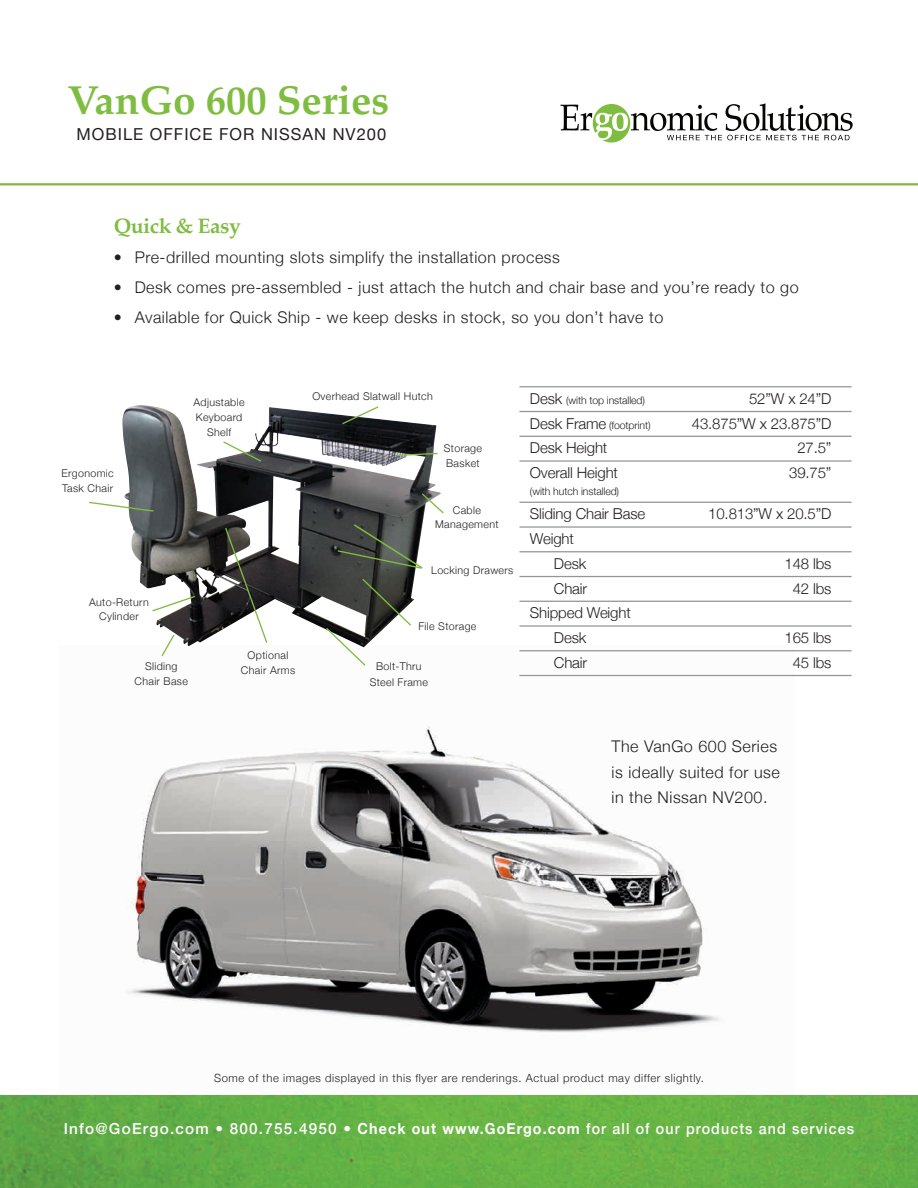
<style>
.page{position:relative;width:918px;height:1188px;background:#fff}
.page>*{position:absolute;margin:0;border:0;box-sizing:border-box;transform-origin:0 0}
.Not_Underline{font:700 40.5px "Palatino";color:#7fbd41}
.Not_Underline-2{font:700 21px "Palatino";letter-spacing:-.02em;color:#7fbd41}
.Not_Underline-3{font:16.5px "Helvetica Neue";letter-spacing:.06em;color:#231f20}
.Not_Underline-4{font:300 16.2px "Helvetica Neue";letter-spacing:.03em;color:#231f20}
.Not_Underline-5{font:500 15.3px "Helvetica Neue";letter-spacing:.08em;color:#fff}
.Not_Underline-6{font:300 15px "Helvetica Neue";letter-spacing:-.01em;color:#231f20}
.Not_Underline-7{font:300 11.25px "Helvetica Neue";letter-spacing:.05em;color:#231f20}
.Not_Underline-8{font:300 10.65px "Helvetica Neue";letter-spacing:.03em;color:#231f20}
.t1{font:300 10.5px "Helvetica Neue";letter-spacing:-.01em;color:#231f20}
.s1{font-size:15px}
.s2{font-weight:700}
</style>
<div class="page">
<img style="left:58px;top:651px;width:737px;height:445px">
<hr style="left:519px;top:386px;width:333px;height:1px;background:#939598">
<hr style="left:519px;top:411px;width:333px;height:1px;background:#939598">
<hr style="left:519px;top:436px;width:333px;height:1px;background:#939598">
<hr style="left:519px;top:460px;width:333px;height:2px;background:#939598">
<hr style="left:519px;top:502px;width:333px;height:1px;background:#939598">
<hr style="left:519px;top:526px;width:333px;height:2px;background:#939598">
<hr style="left:519px;top:551px;width:333px;height:1px;background:#939598">
<hr style="left:519px;top:576px;width:333px;height:1px;background:#939598">
<hr style="left:519px;top:601px;width:333px;height:1px;background:#939598">
<hr style="left:519px;top:625px;width:333px;height:2px;background:#939598">
<hr style="left:519px;top:650px;width:333px;height:1px;background:#939598">
<hr style="left:519px;top:675px;width:333px;height:1px;background:#939598">
<img style="left:0;top:1096px;width:918px;height:92px">
<svg style="left:561px;top:103px;width:292px;height:40px"></svg>
<hr style="left:0;top:183px;width:918px;height:2px;background:#7fbd41">
<img style="left:122px;top:405px;width:316px;height:242px">
<svg style="left:89px;top:501px;width:66px;height:12px"></svg>
<svg style="left:222px;top:440px;width:41px;height:23px"></svg>
<svg style="left:341px;top:405px;width:39px;height:20px"></svg>
<svg style="left:396px;top:452px;width:42px;height:5px"></svg>
<svg style="left:420px;top:492px;width:24px;height:23px"></svg>
<svg style="left:160px;top:633px;width:16px;height:25px"></svg>
<svg style="left:151px;top:595px;width:45px;height:18px"></svg>
<svg style="left:336px;top:523px;width:88px;height:47px;background:#4f554d"></svg>
<svg style="left:325px;top:577px;width:88px;height:90px"></svg>
<svg style="left:224px;top:526px;width:44px;height:118px"></svg>
<p class="Not_Underline" style="left:68px;top:66px;width:323px">VanGo 600 Series</p>
<p class="Not_Underline-3" style="left:77px;top:122px;width:311px">MOBILE OFFICE FOR NISSAN NV200</p>
<p class="Not_Underline-2" style="left:114px;top:208px;width:129px">Quick &amp; Easy</p>
<p class="Not_Underline-4" style="left:114px;top:244px;width:448px">• Pre-drilled mounting slots simplify the installation process</p>
<p class="Not_Underline-4" style="left:114px;top:274px;width:686px">• Desk comes pre-assembled - just attach the hutch and chair base and you’re ready to go</p>
<p class="Not_Underline-4" style="left:114px;top:304px;width:551px">• Available for Quick Ship - we keep desks in stock, so you don’t have to</p>
<p class="Not_Underline-8" style="left:61px;top:464px;width:54px">Ergonomic</p>
<p class="Not_Underline-8" style="left:62px;top:479px;width:52px">Task Chair</p>
<p class="Not_Underline-8" style="left:89px;top:593px;width:61px">Auto-Return</p>
<p class="Not_Underline-8" style="left:99px;top:608px;width:41px">Cylinder</p>
<p class="Not_Underline-8" style="left:194px;top:394px;width:53px">Adjustable</p>
<p class="Not_Underline-8" style="left:196px;top:409px;width:48px">Keyboard</p>
<p class="Not_Underline-8" style="left:207px;top:423px;width:26px">Shelf</p>
<p class="Not_Underline-8" style="left:145px;top:658px;width:34px">Sliding</p>
<p class="Not_Underline-8" style="left:135px;top:672px;width:55px">Chair Base</p>
<p class="Not_Underline-8" style="left:248px;top:647px;width:42px">Optional</p>
<p class="Not_Underline-8" style="left:241px;top:662px;width:56px">Chair Arms</p>
<p class="Not_Underline-8" style="left:312px;top:388px;width:122px">Overhead Slatwall Hutch</p>
<p class="Not_Underline-8" style="left:444px;top:440px;width:40px">Storage</p>
<p class="Not_Underline-8" style="left:446px;top:454px;width:35px">Basket</p>
<p class="Not_Underline-8" style="left:453px;top:501px;width:30px">Cable</p>
<p class="Not_Underline-8" style="left:435px;top:516px;width:65px">Management</p>
<p class="Not_Underline-8" style="left:431px;top:562px;width:84px">Locking Drawers</p>
<p class="Not_Underline-8" style="left:418px;top:618px;width:60px">File Storage</p>
<p class="Not_Underline-8" style="left:376px;top:658px;width:47px">Bolt-Thru</p>
<p class="Not_Underline-8" style="left:370px;top:674px;width:60px">Steel Frame</p>
<p class="t1" style="left:530px;top:392px;width:117px"><span class="s1">Desk</span> (with top installed)</p>
<p class="Not_Underline-6" style="left:749px;top:386px;width:84px">52”W x 24”D</p>
<p class="t1" style="left:530px;top:416px;width:122px"><span class="s1">Desk Frame</span> (footprint)</p>
<p class="Not_Underline-6" style="left:692px;top:411px;width:141px">43.875”W x 23.875”D</p>
<p class="Not_Underline-6" style="left:530px;top:436px;width:79px">Desk Height</p>
<p class="Not_Underline-6" style="left:797px;top:436px;width:36px">27.5”</p>
<p class="Not_Underline-6" style="left:530px;top:461px;width:90px">Overall Height</p>
<p class="Not_Underline-6" style="left:789px;top:461px;width:44px">39.75”</p>
<p class="t1" style="left:530px;top:482px;width:91px">(with hutch installed)</p>
<p class="Not_Underline-6" style="left:530px;top:502px;width:117px">Sliding Chair Base</p>
<p class="Not_Underline-6" style="left:708px;top:502px;width:125px">10.813”W x 20.5”D</p>
<p class="Not_Underline-6" style="left:530px;top:527px;width:45px">Weight</p>
<p class="Not_Underline-6" style="left:554px;top:551px;width:34px">Desk</p>
<p class="Not_Underline-6" style="left:785px;top:551px;width:48px">148 lbs</p>
<p class="Not_Underline-6" style="left:554px;top:576px;width:35px">Chair</p>
<p class="Not_Underline-6" style="left:793px;top:576px;width:40px">42 lbs</p>
<p class="Not_Underline-6" style="left:530px;top:601px;width:102px">Shipped Weight</p>
<p class="Not_Underline-6" style="left:554px;top:626px;width:34px">Desk</p>
<p class="Not_Underline-6" style="left:785px;top:626px;width:48px">165 lbs</p>
<p class="Not_Underline-6" style="left:554px;top:650px;width:35px">Chair</p>
<p class="Not_Underline-6" style="left:793px;top:650px;width:40px">45 lbs</p>
<p class="Not_Underline-4" style="left:612px;top:733px;width:167px">The VanGo 600 Series</p>
<p class="Not_Underline-4" style="left:612px;top:759px;width:170px">is ideally suited for use</p>
<p class="Not_Underline-4" style="left:612px;top:784px;width:157px">in the Nissan NV200.</p>
<p class="Not_Underline-7" style="left:214px;top:1069px;width:491px">Some of the images displayed in this flyer are renderings. Actual product may differ slightly.</p>
<p class="Not_Underline-5" style="left:64px;top:1117px;width:792px">Info@GoErgo.com • 800.755.4950 • <span class="s2">Check out www.GoErgo.com</span> for all of our products and services</p>
</div>
